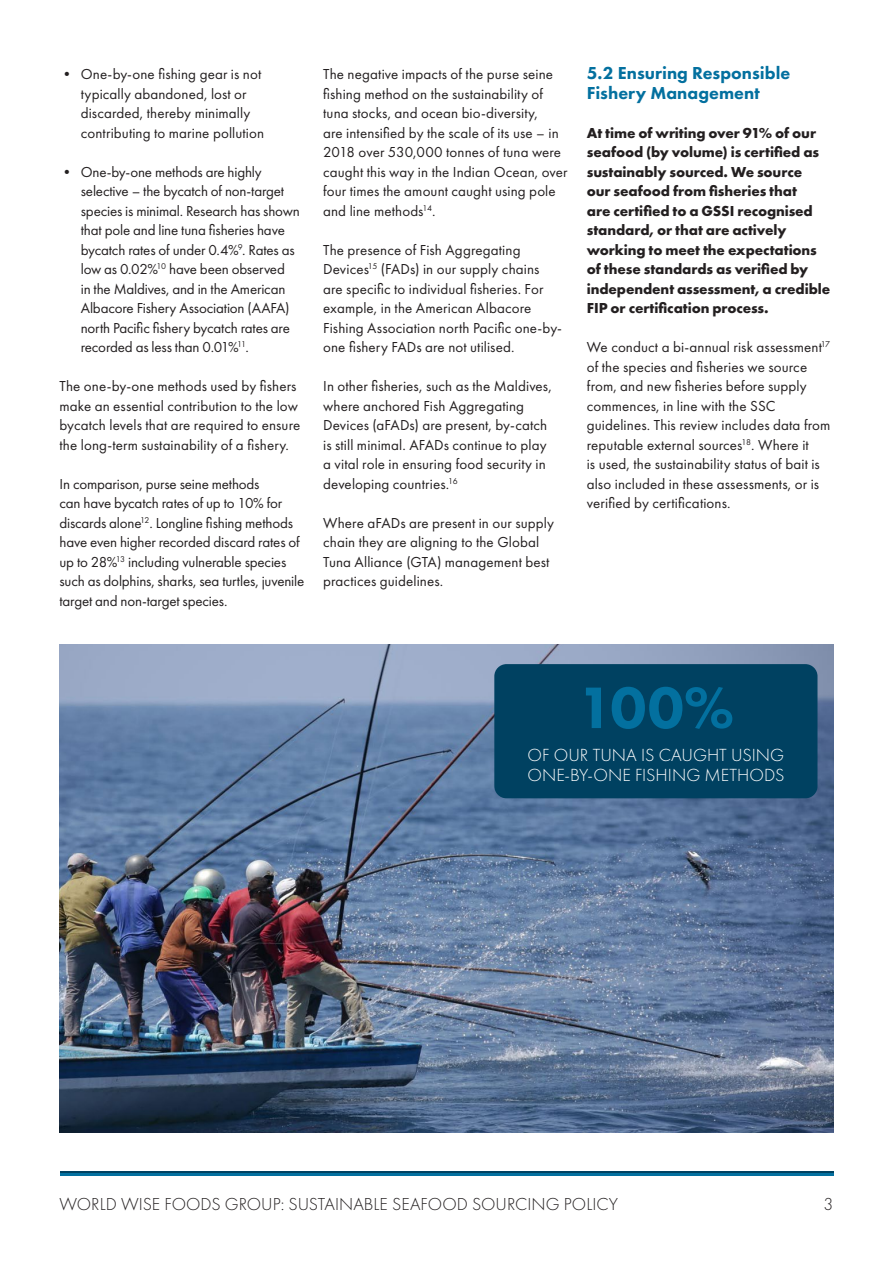
<style>
.page{position:relative;width:893px;height:1263px;background:#fff}
.page>*{position:absolute;margin:0;border:0;box-sizing:border-box;transform-origin:0 0}
.Bullet{font:800 60.6px "Futura PT";color:#03709f}
.Bullet-2{font:300 18.15px/19.6px "Futura PT";color:#fff}
.t1{font:300 18px "Futura PT";color:#231f20}
.c_head{font:800 18px/19.5px "Futura PT";color:#03709f}
.Body{font:15px/19.5px "Futura PT";letter-spacing:.005em;color:#231f20}
.Body-2{font:700 15px/19.5px "Futura PT";letter-spacing:-.005em;color:#231f20}
</style>
<div class="page">
<hr style="left:60px;top:1171px;width:773px;height:2px;background:#004161">
<hr style="left:60px;top:1173px;width:773px;height:3px;background:#03709f">
<img style="left:60px;top:645px;width:773px;height:487px">
<div style="left:494px;top:664px;width:323px;height:134px;background:#004161;border-radius:12px"></div>
<p class="Body" style="left:81px;top:64px;width:185px;text-indent:-21px">• One-by-one fishing gear is not typically abandoned, lost or discarded, thereby minimally contributing to marine pollution</p>
<p class="Body" style="left:81px;top:162px;width:221px;text-indent:-21px">• One-by-one methods are highly selective – the bycatch of non-target species is minimal. Research has shown that pole and line tuna fisheries have bycatch rates of under 0.4%<sup>9</sup>. Rates as low as 0.02%<sup>10</sup> have been observed<br>in the Maldives, and in the American Albacore Fishery Association (AAFA) north Pacific fishery bycatch rates are recorded as less than 0.01%<sup>11</sup>.</p>
<p class="Body" style="left:60px;top:376px;width:242px">The one-by-one methods used by fishers make an essential contribution to the low bycatch levels that are required to ensure the long-term sustainability of a fishery.</p>
<p class="Body" style="left:60px;top:474px;width:246px">In comparison, purse seine methods<br>can have bycatch rates of up to 10% for discards alone<sup>12</sup>. Longline fishing methods have even higher recorded discard rates of up to 28%<sup>13</sup> including vulnerable species such as dolphins, sharks, sea turtles, juvenile target and non-target species.</p>
<p class="Body" style="left:323px;top:64px;width:246px">The negative impacts of the purse seine fishing method on the sustainability of tuna stocks, and ocean bio-diversity,<br>are intensified by the scale of its use – in 2018 over 530,000 tonnes of tuna were caught this way in the Indian Ocean, over four times the amount caught using pole and line methods<sup>14</sup>.</p>
<p class="Body" style="left:323px;top:240px;width:240px">The presence of Fish Aggregating Devices<sup>15</sup> (FADs) in our supply chains are specific to individual fisheries. For example, in the American Albacore Fishing Association north Pacific one-by&shy;one fishery FADs are not utilised.</p>
<p class="Body" style="left:323px;top:376px;width:230px">In other fisheries, such as the Maldives, where anchored Fish Aggregating Devices (aFADs) are present, by-catch is still minimal. AFADs continue to play a vital role in ensuring food security in developing countries.<sup>16</sup></p>
<p class="Body" style="left:323px;top:513px;width:232px">Where aFADs are present in our supply chain they are aligning to the Global Tuna Alliance (GTA) management best practices guidelines.</p>
<p class="c_head" style="left:587px;top:63px;width:205px">5.2 Ensuring Responsible<br>Fishery Management</p>
<p class="Body-2" style="left:587px;top:122px;width:245px">At time of writing over 91% of our seafood (by volume) is certified as sustainably sourced. We source<br>our seafood from fisheries that<br>are certified to a GSSI recognised standard, or that are actively working to meet the expectations of these standards as verified by independent assessment, a credible<br>FIP or certification process.</p>
<p class="Body" style="left:587px;top:337px;width:245px">We conduct a bi-annual risk assessment<sup>17 </sup>of the species and fisheries we source from, and new fisheries before supply commences, in line with the SSC guidelines. This review includes data from reputable external sources<sup>18</sup>. Where it<br>is used, the sustainability status of bait is also included in these assessments, or is verified by certifications.</p>
<p class="Bullet" style="left:578px;top:670px;width:158px">100%</p>
<p class="Bullet-2" style="left:527px;top:745px;width:259px">OF OUR TUNA IS CAUGHT USING<br>ONE-BY-ONE FISHING METHODS</p>
<p class="t1" style="left:60px;top:1194px;width:560px">WORLD WISE FOODS GROUP: SUSTAINABLE SEAFOOD SOURCING POLICY</p>
<p class="t1" style="left:824px;top:1194px;width:11px">3</p>
</div>
